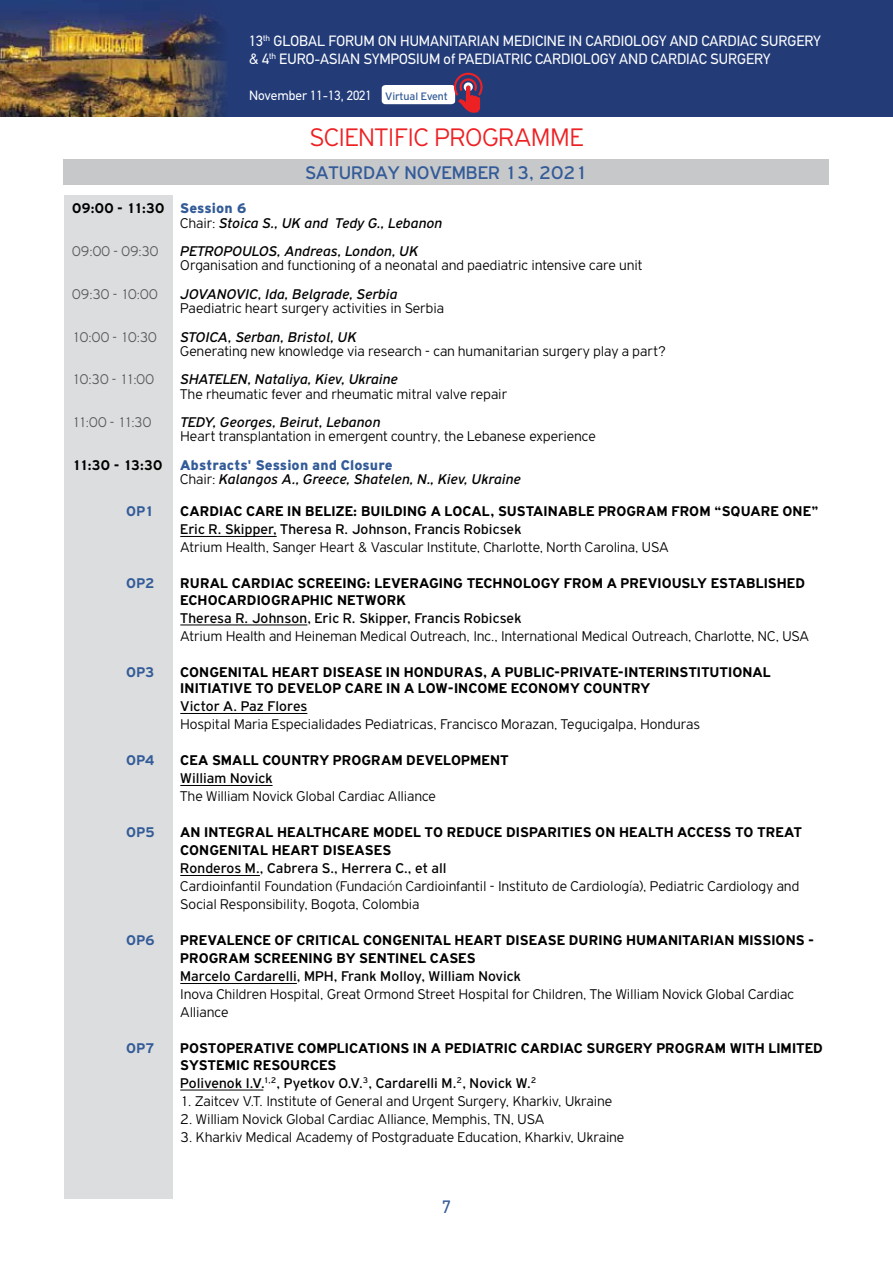
<style>
.page{position:relative;width:893px;height:1263px;background:#fff}
.page>*{position:absolute;margin:0;border:0;box-sizing:border-box;transform-origin:0 0}
.t1{font:300 27px "PF Highway Gothic";letter-spacing:.005em;color:#ed2124}
.t2{font:19.5px "PF Highway Gothic";color:#335b98}
.t3{font:18px "PF Din Text";color:#335b98}
.t4{font:300 15px/18px "PF Highway Gothic";letter-spacing:.01em;color:#000}
.t5{font:700 15px/16.5px "PF Highway Gothic";letter-spacing:.01em;color:#000}
.t6{font:italic 15px/14.2px "PF Highway Gothic";letter-spacing:.01em;color:#000}
.t7{font:15px "PF Highway Gothic";letter-spacing:.01em;color:#000}
.t8{font:15px/18px "PF Din Text";color:#fff}
.t9{font:300 15px "PF Highway Gothic";letter-spacing:-.005em;color:#58595b;scale:.95 1}
.t10{font:700 15px "PF Highway Gothic";letter-spacing:.01em;color:#335b98}
.t11{font:13.5px "PF Din Text";color:#fff}
.s1{font-family:"PF Highway Gothic";font-size:11.55px;color:#335b98}
.s2{font-weight:700;font-style:normal}
.s3{font-weight:900;font-style:normal;color:#335b98}
.s4{font-weight:300;font-style:normal}
.s5{font-weight:700}
.s6{font-weight:900;color:#335b98}
.s7{font-weight:400}
.s8{font-family:"Myriad Pro"}
</style>
<div class="page">
<div style="left:0;top:0;width:893px;height:117px;background:#233c78"></div>
<img style="left:0;top:10px;width:226px;height:107px">
<svg style="left:382px;top:73px;width:101px;height:40px"></svg>
<div style="left:64px;top:196px;width:108px;height:1003px;background:#dcddde"></div>
<hr style="left:180px;top:536px;width:97px;height:1px;background:#000">
<hr style="left:180px;top:625px;width:127px;height:1px;background:#000">
<hr style="left:180px;top:713px;width:127px;height:1px;background:#000">
<hr style="left:180px;top:785px;width:93px;height:1px;background:#000">
<hr style="left:180px;top:875px;width:80px;height:1px;background:#000">
<hr style="left:180px;top:983px;width:117px;height:1px;background:#000">
<hr style="left:180px;top:1090px;width:83px;height:1px;background:#000">
<div style="left:64px;top:159px;width:765px;height:26px;background:#c7c8ca"></div>
<p class="t8" style="left:249px;top:32px;width:573px">13<sup>th</sup> GLOBAL FORUM ON HUMANITARIAN MEDICINE IN CARDIOLOGY AND CARDIAC SURGERY &amp; 4<sup>th</sup> EURO-ASIAN SYMPOSIUM of PAEDIATRIC CARDIOLOGY AND CARDIAC SURGERY</p>
<p class="t11" style="left:249px;top:88px;width:200px">November 11-13, 2021 <span class="s1">Virtual Event</span></p>
<h1 class="t1" style="left:310px;top:123px;width:275px">SCIENTIFIC PROGRAMME</h1>
<h2 class="t2" style="left:305px;top:162px;width:284px">SATURDAY NOVEMBER 13, 2021</h2>
<p class="t6" style="left:180px;top:201px;width:263px;text-indent:-108px"><span class="s2">09:00 - 11:30</span> <span class="s3">Session 6<br></span><span class="s4">Chair:</span> Stoica S., UK and Tedy G., Lebanon</p>
<p class="t9" style="left:72px;top:243px;width:92px">09:00 - 09:30</p>
<p class="t6" style="left:180px;top:244px;width:240px">PETROPOULOS, Andreas, London, UK</p>
<p class="t4" style="left:180px;top:256px;width:464px">Organisation and functioning of a neonatal and paediatric intensive care unit</p>
<p class="t9" style="left:72px;top:286px;width:91px">09:30 - 10:00</p>
<p class="t6" style="left:180px;top:287px;width:219px">JOVANOVIC, Ida, Belgrade, Serbia</p>
<p class="t4" style="left:180px;top:299px;width:265px">Paediatric heart surgery activities in Serbia</p>
<p class="t9" style="left:72px;top:329px;width:90px">10:00 - 10:30</p>
<p class="t6" style="left:180px;top:329px;width:178px">STOICA, Serban, Bristol, UK</p>
<p class="t4" style="left:180px;top:342px;width:487px">Generating new knowledge via research - can humanitarian surgery play a part?</p>
<p class="t9" style="left:72px;top:371px;width:88px">10:30 - 11:00</p>
<p class="t6" style="left:180px;top:372px;width:219px">SHATELEN, Nataliya, Kiev, Ukraine</p>
<p class="t4" style="left:180px;top:385px;width:328px">The rheumatic fever and rheumatic mitral valve repair</p>
<p class="t9" style="left:72px;top:414px;width:85px">11:00 - 11:30</p>
<p class="t6" style="left:180px;top:415px;width:202px">TEDY, Georges, Beirut, Lebanon</p>
<p class="t4" style="left:72px;top:422px;width:525px;line-height:28.5px;text-indent:108px">Heart transplantation in emergent country, the Lebanese experience<br><span class="s5">11:30 - 13:30</span> <span class="s6">Abstracts' Session and Closure</span></p>
<p class="t6" style="left:180px;top:472px;width:342px"><span class="s4">Chair:</span> Kalangos A., Greece, Shatelen, N., Kiev, Ukraine</p>
<p class="t10" style="left:126px;top:503px;width:29px">OP1</p>
<p class="t5" style="left:180px;top:503px;width:640px">CARDIAC CARE IN BELIZE: BUILDING A LOCAL, SUSTAINABLE PROGRAM FROM “SQUARE ONE”</p>
<p class="t7" style="left:180px;top:521px;width:343px">Eric R. Skipper, Theresa R. Johnson, Francis Robicsek</p>
<p class="t4" style="left:180px;top:538px;width:490px">Atrium Health, Sanger Heart &amp; Vascular Institute, Charlotte, North Carolina, USA</p>
<p class="t10" style="left:126px;top:575px;width:30px">OP2</p>
<p class="t5" style="left:180px;top:575px;width:626px">RURAL CARDIAC SCREEING: LEVERAGING TECHNOLOGY FROM A PREVIOUSLY ESTABLISHED<br>ECHOCARDIOGRAPHIC NETWORK</p>
<p class="t7" style="left:180px;top:610px;width:343px">Theresa R. Johnson, Eric R. Skipper, Francis Robicsek</p>
<p class="t4" style="left:180px;top:627px;width:630px">Atrium Health and Heineman Medical Outreach, Inc., International Medical Outreach, Charlotte, NC, USA</p>
<p class="t10" style="left:126px;top:664px;width:30px">OP3</p>
<p class="t5" style="left:180px;top:664px;width:592px">CONGENITAL HEART DISEASE IN HONDURAS, A PUBLIC-PRIVATE-INTERINSTITUTIONAL<br>INITIATIVE TO DEVELOP CARE IN A LOW-INCOME ECONOMY COUNTRY</p>
<p class="t7" style="left:180px;top:698px;width:129px">Victor A. Paz Flores</p>
<p class="t4" style="left:180px;top:715px;width:521px">Hospital Maria Especialidades Pediatricas, Francisco Morazan, Tegucigalpa, Honduras</p>
<p class="t10" style="left:126px;top:752px;width:30px">OP4</p>
<p class="t5" style="left:180px;top:752px;width:330px">CEA SMALL COUNTRY PROGRAM DEVELOPMENT</p>
<p class="t7" style="left:180px;top:770px;width:94px">William Novick</p>
<p class="t4" style="left:180px;top:787px;width:257px">The William Novick Global Cardiac Alliance</p>
<p class="t10" style="left:126px;top:824px;width:30px">OP5</p>
<p class="t5" style="left:180px;top:823px;width:623px;line-height:18px">AN INTEGRAL HEALTHCARE MODEL TO REDUCE DISPARITIES ON HEALTH ACCESS TO TREAT<br>CONGENITAL HEART DISEASES</p>
<p class="t4" style="left:180px;top:859px;width:620px"><span class="s7">Ronderos M., Cabrera S., Herrera C., et all<br></span>Cardioinfantil Foundation (Fundaci<span class="s8">ó</span>n Cardioinfantil - Instituto de Cardiolog<span class="s8">í</span>a), Pediatric Cardiology and<br>Social Responsibility, Bogota, Colombia</p>
<p class="t10" style="left:126px;top:932px;width:30px">OP6</p>
<p class="t5" style="left:180px;top:931px;width:635px;line-height:18px">PREVALENCE OF CRITICAL CONGENITAL HEART DISEASE DURING HUMANITARIAN MISSIONS -<br>PROGRAM SCREENING BY SENTINEL CASES</p>
<p class="t7" style="left:180px;top:968px;width:342px">Marcelo Cardarelli, MPH, Frank Molloy, William Novick</p>
<p class="t4" style="left:180px;top:985px;width:615px">Inova Children Hospital, Great Ormond Street Hospital for Children, The William Novick Global Cardiac<br>Alliance</p>
<p class="t10" style="left:126px;top:1040px;width:30px">OP7</p>
<p class="t5" style="left:180px;top:1040px;width:644px">POSTOPERATIVE COMPLICATIONS IN A PEDIATRIC CARDIAC SURGERY PROGRAM WITH LIMITED<br>SYSTEMIC RESOURCES</p>
<p class="t7" style="left:180px;top:1075px;width:358px">Polivenok I.V.<sup>1,2</sup>, Pyetkov O.V.<sup>3</sup>, Cardarelli M.<sup>2</sup>, Novick W.<sup>2</sup></p>
<p class="t4" style="left:180px;top:1092px;width:433px">1. Zaitcev V.T. Institute of General and Urgent Surgery, Kharkiv, Ukraine</p>
<p class="t4" style="left:180px;top:1110px;width:365px">2. William Novick Global Cardiac Alliance, Memphis, TN, USA</p>
<p class="t4" style="left:180px;top:1128px;width:445px">3. Kharkiv Medical Academy of Postgraduate Education, Kharkiv, Ukraine</p>
<p class="t3" style="left:442px;top:1196px;width:10px">7</p>
</div>
